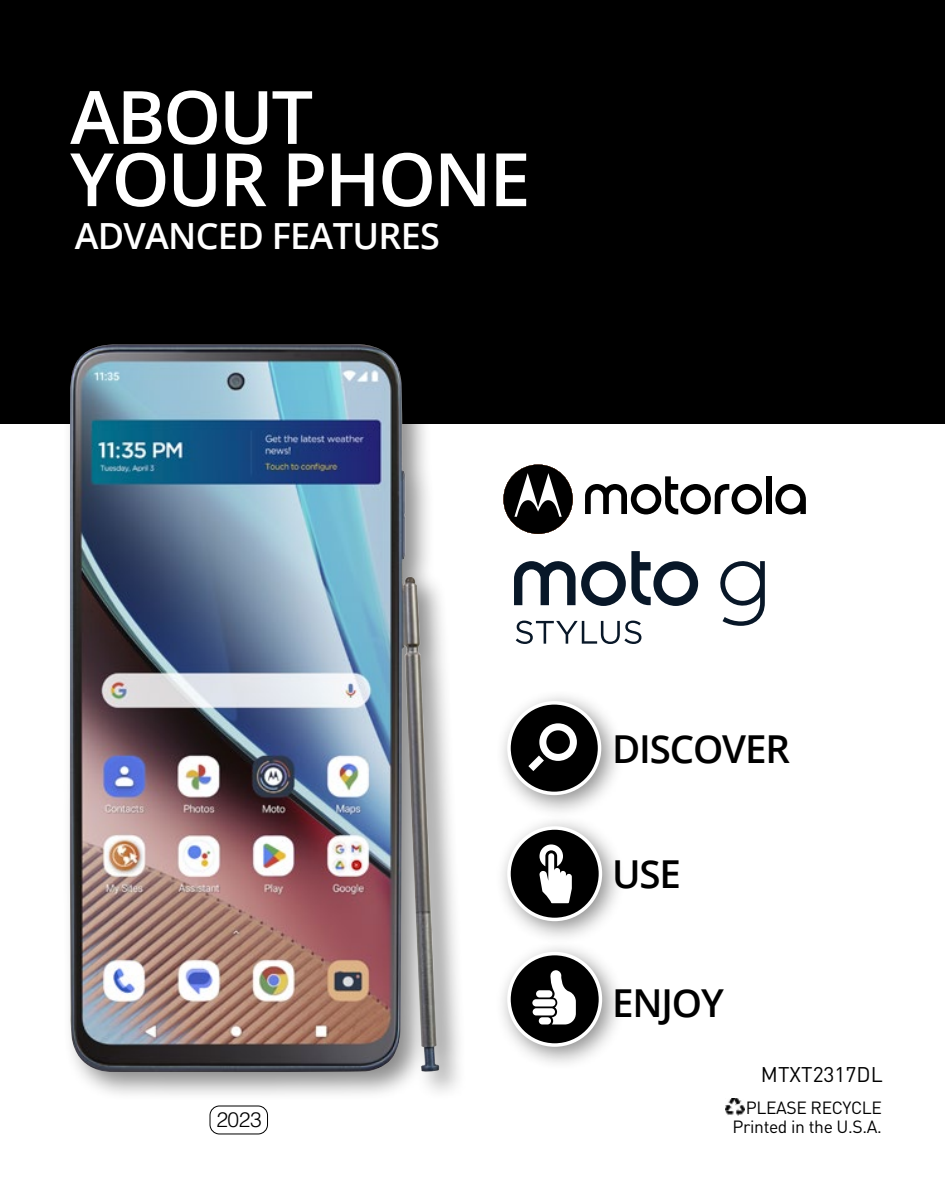
<style>
.page{position:relative;width:945px;height:1197px;background:#fff}
.page>*{position:absolute;margin:0;border:0;box-sizing:border-box;transform-origin:0 0}
.t1{font:600 73.85px/62.3px "Open Sans";letter-spacing:-.03em;color:#fff}
.t2{font:600 38.5px "Open Sans";letter-spacing:-.03em;color:#000}
.t3{font:600 36.05px "Open Sans";letter-spacing:-.02em;color:#fff}
.t4{font:21px "DIN";color:#000}
.t5{font:300 21px "Helvetica";color:#000}
.t6{font:17.5px/19.6px "DIN";letter-spacing:-.02em;color:#000;text-align:right}
</style>
<div class="page">
<div style="left:0;top:0;width:945px;height:423px;background:#000"></div>
<div style="left:495px;top:689px;width:131px;height:131px;background:#000;opacity:.45"></div>
<div style="left:509px;top:703px;width:91px;height:90px;background:#000;border-radius:50%"></div>
<div style="left:507px;top:701px;width:94px;height:94px;border:4px solid #fff;border-radius:50%"></div>
<svg style="left:528px;top:723px;width:49px;height:48px"></svg>
<div style="left:495px;top:940px;width:131px;height:131px;background:#000;opacity:.45"></div>
<div style="left:509px;top:954px;width:91px;height:91px;background:#000;border-radius:50%"></div>
<div style="left:507px;top:952px;width:95px;height:95px;border:4px solid #fff;border-radius:50%"></div>
<div style="left:532px;top:1008px;width:23px;height:7px;background:#fff;border-radius:3px"></div>
<div style="left:532px;top:999px;width:24px;height:7px;background:#fff;border-radius:4px"></div>
<svg style="left:536px;top:970px;width:40px;height:54px"></svg>
<div style="left:495px;top:814px;width:131px;height:131px;background:#000;opacity:.45"></div>
<div style="left:509px;top:828px;width:91px;height:91px;background:#000;border-radius:50%"></div>
<div style="left:507px;top:826px;width:95px;height:95px;border:4px solid #fff;border-radius:50%"></div>
<svg style="left:539px;top:844px;width:33px;height:59px"></svg>
<div style="left:61px;top:337px;width:407px;height:765px;background:#000;opacity:.45"></div>
<img style="left:70px;top:344px;width:369px;height:729px">
<svg style="left:503px;top:465px;width:70px;height:69px"></svg>
<svg style="left:775px;top:484px;width:31px;height:30px"></svg>
<div style="left:766px;top:476px;width:6px;height:38px;background:#000"></div>
<svg style="left:585px;top:476px;width:177px;height:38px"></svg>
<svg style="left:514px;top:551px;width:184px;height:55px"></svg>
<svg style="left:720px;top:561px;width:45px;height:65px"></svg>
<svg style="left:516px;top:621px;width:125px;height:23px"></svg>
<img style="left:725px;top:1098px;width:19px;height:18px">
<div style="left:210px;top:1106px;width:58px;height:28px;border:1px solid #000;border-radius:9px"></div>
<h1 class="t1" style="left:70px;top:84px;width:462px">ABOUT<br>YOUR PHONE</h1>
<h3 class="t3" style="left:75px;top:212px;width:367px">ADVANCED FEATURES</h3>
<p class="t5" style="left:216px;top:1107px;width:47px">2023</p>
<h2 class="t2" style="left:612px;top:722px;width:179px">DISCOVER</h2>
<h2 class="t2" style="left:612px;top:847px;width:70px">USE</h2>
<h2 class="t2" style="left:612px;top:977px;width:113px">ENJOY</h2>
<p class="t4" style="left:761px;top:1061px;width:123px">MTXT2317DL</p>
<p class="t6" style="left:732px;top:1097px;width:151px">PLEASE RECYCLE<br>Printed in the U.S.A.</p>
</div>
